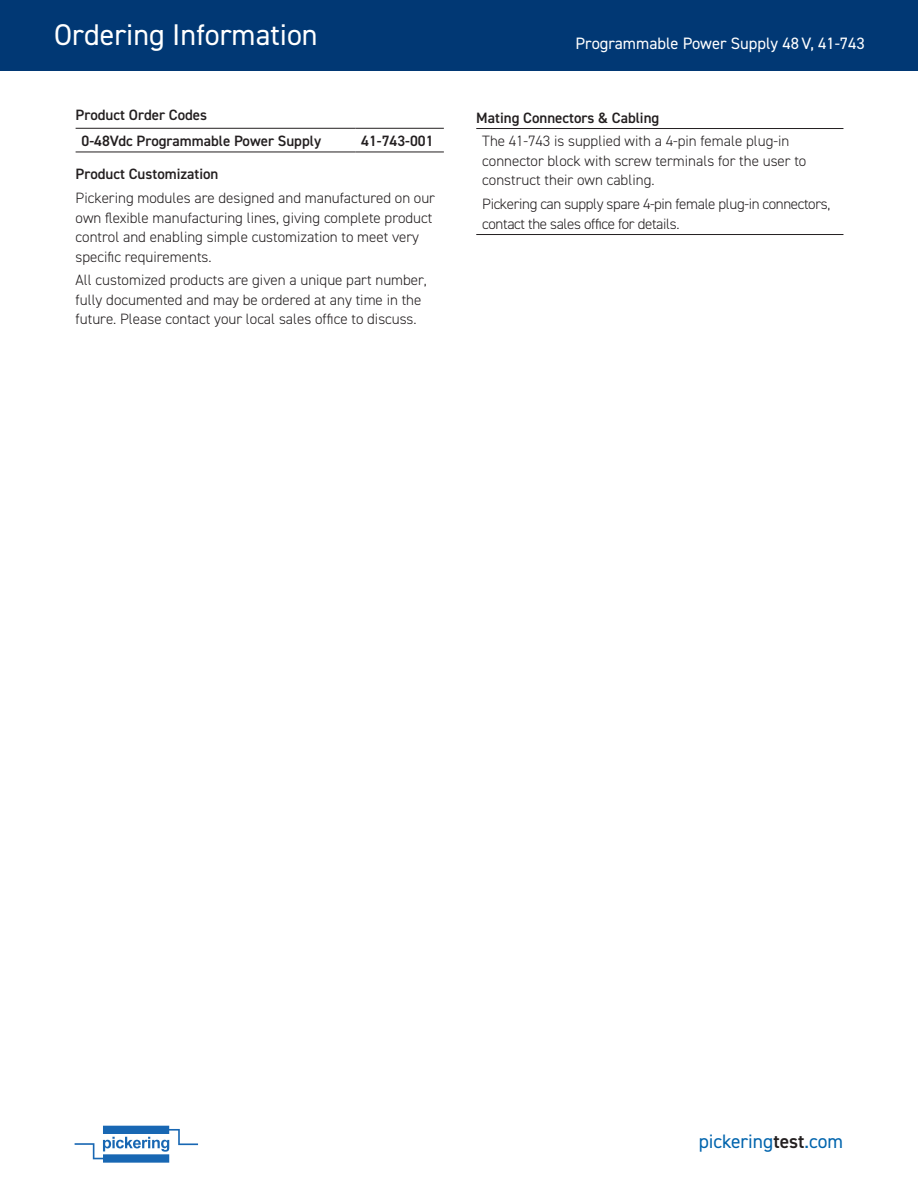
<style>
.page{position:relative;width:918px;height:1188px;background:#fff}
.page>*{position:absolute;margin:0;border:0;box-sizing:border-box;transform-origin:0 0}
.t1{font:30px "DIN2014";color:#fff}
.t2{font:19.5px "DIN2014";color:#0164ad}
.t3{font:16.5px "DIN2014";color:#fff}
.Body{font:300 15px/19.5px "DIN2014";color:#231f20}
.Sub-Heading{font:600 15px "DIN2014";color:#231f20}
.Body-2{font:300 15px/19.5px "DIN2014";letter-spacing:-.025em;color:#231f20}
.s1{font-weight:600;color:#231f20}
</style>
<div class="page">
<div style="left:0;top:0;width:918px;height:70px;background:#013874"></div>
<svg style="left:75px;top:1126px;width:123px;height:37px"></svg>
<hr style="left:76px;top:128px;width:279px;height:1px;background:#231f20">
<hr style="left:355px;top:128px;width:89px;height:1px;background:#231f20">
<hr style="left:76px;top:152px;width:279px;height:1px;background:#231f20">
<hr style="left:355px;top:152px;width:89px;height:1px;background:#231f20">
<hr style="left:476px;top:128px;width:367px;height:1px;background:#231f20">
<hr style="left:476px;top:234px;width:367px;height:1px;background:#231f20">
<h1 class="t1" style="left:54px;top:16px;width:265px">Ordering Information</h1>
<p class="Sub-Heading" style="left:76px;top:105px;width:133px">Product Order Codes</p>
<p class="Sub-Heading" style="left:82px;top:131px;width:241px">0-48Vdc Programmable Power Supply</p>
<p class="Sub-Heading" style="left:361px;top:131px;width:74px">41-743-001</p>
<p class="Sub-Heading" style="left:76px;top:164px;width:144px">Product Customization</p>
<p class="Body" style="left:76px;top:188px;width:361px">Pickering modules are designed and manufactured on our own flexible manufacturing lines, giving complete product control and enabling simple customization to meet very specific requirements.</p>
<p class="Body" style="left:76px;top:271px;width:353px">All customized products are given a unique part number, fully documented and may be ordered at any time in the future. Please contact your local sales office to discuss.</p>
<p class="t3" style="left:576px;top:33px;width:291px">Programmable Power Supply 48 V, 41-743</p>
<p class="Sub-Heading" style="left:476px;top:107px;width:185px">Mating Connectors &amp; Cabling</p>
<p class="Body" style="left:482px;top:131px;width:326px">The 41-743 is supplied with a 4-pin female plug-in connector block with screw terminals for the user to construct their own cabling.</p>
<p class="Body-2" style="left:482px;top:194px;width:350px">Pickering can supply spare 4-pin female plug-in connectors, contact the sales office for details.</p>
<h2 class="t2" style="left:699px;top:1129px;width:146px">pickering<span class="s1">test</span>.com</h2>
</div>
